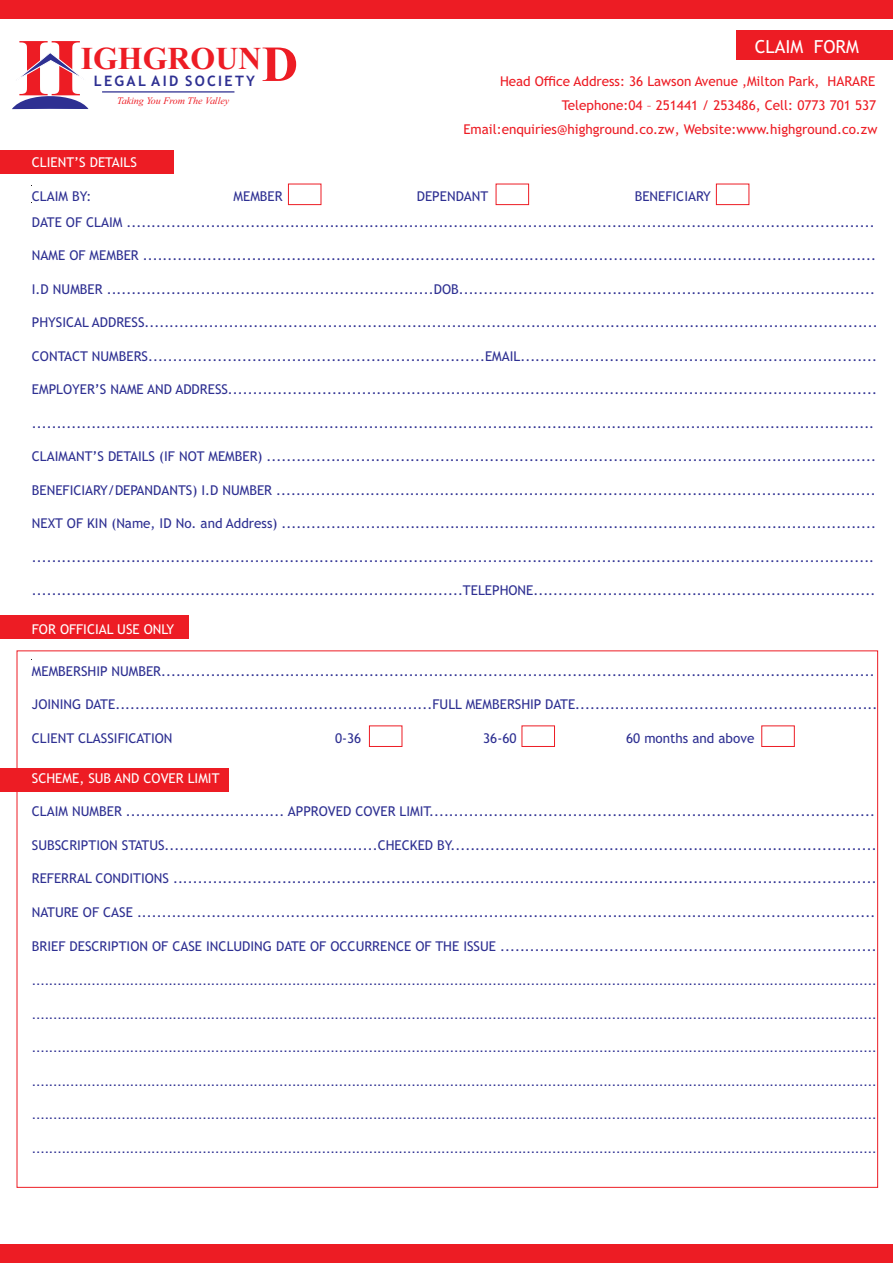
<style>
.page{position:relative;width:893px;height:1263px;background:#fff}
.page>*{position:absolute;margin:0;border:0;box-sizing:border-box;transform-origin:0 0}
.t1{font:700 50.4px "Times New Roman";color:#ed1c24}
.t2{font:700 31.95px "Times New Roman";color:#ed1c24}
.t3{font:18px "Trebuchet MS";color:#fff}
.t4{font:15px "Arial";color:#2e3092}
.t5{font:700 14.4px "Trebuchet MS";letter-spacing:.16em;color:#2e3092}
.t6{font:13.5px/26px "Trebuchet MS";color:#2e3092}
.t7{font:13.5px/24px "Trebuchet MS";color:#ed1c24;text-align:right}
.t8{font:13.5px "Trebuchet MS";color:#fff}
.t9{font:italic 9.9px "Times New Roman";color:#ed1c24}
</style>
<div class="page">
<div style="left:736px;top:30px;width:157px;height:29px;background:#ed1c24"></div>
<hr style="left:102px;top:91px;width:132px;height:2px;background:#2e3092">
<svg style="left:12px;top:41px;width:77px;height:68px"></svg>
<div style="left:0;top:0;width:893px;height:19px;background:#ed1c24"></div>
<div style="left:0;top:150px;width:174px;height:24px;background:#ed1c24"></div>
<div style="left:288px;top:184px;width:33px;height:21px;border:1px solid #ed1c24"></div>
<div style="left:369px;top:725px;width:33px;height:22px;border:1px solid #ed1c24"></div>
<div style="left:716px;top:184px;width:33px;height:21px;border:1px solid #ed1c24"></div>
<div style="left:0;top:615px;width:188px;height:24px;background:#ed1c24"></div>
<div style="left:0;top:1244px;width:893px;height:18px;background:#ed1c24"></div>
<div style="left:0;top:768px;width:228px;height:23px;background:#ed1c24"></div>
<div style="left:521px;top:725px;width:34px;height:22px;border:1px solid #ed1c24"></div>
<div style="left:761px;top:725px;width:34px;height:22px;border:1px solid #ed1c24"></div>
<div style="left:496px;top:184px;width:33px;height:21px;border:1px solid #ed1c24"></div>
<h2 class="t2" style="left:81px;top:47px;width:182px">IGHGROUN</h2>
<p class="t5" style="left:94px;top:76px;width:163px">LEGAL AID SOCIETY</p>
<h1 class="t1" style="left:262px;top:47px;width:38px">D</h1>
<p class="t9" style="left:117px;top:97px;width:114px">Taking You From The Valley</p>
<h3 class="t3" style="left:755px;top:39px;width:105px">CLAIM FORM</h3>
<p class="t7" style="left:463px;top:70px;width:415px">Head Office Address: 36 Lawson Avenue ,Milton Park, HARARE<br>Telephone: 04 – 251441 / 253486, Cell: 0773 701 537<br>Email: enquiries@highground.co.zw, Website: www.highground.co.zw</p>
<p class="t8" style="left:32px;top:157px;width:106px">CLIENT’S DETAILS</p>
<p class="t6" style="left:32px;top:184px;width:61px">CLAIM BY:</p>
<p class="t6" style="left:234px;top:184px;width:51px">MEMBER</p>
<p class="t6" style="left:417px;top:184px;width:73px">DEPENDANT</p>
<p class="t6" style="left:32px;top:184px;width:844px;text-indent:603px">BENEFICIARY<br>DATE OF CLAIM .......................................................................................................................................................</p>
<p class="t6" style="left:32px;top:244px;width:846px">NAME OF MEMBER ....................................................................................................................................................</p>
<p class="t6" style="left:32px;top:277px;width:844px">I.D NUMBER ..................................................................DOB....................................................................................</p>
<p class="t6" style="left:32px;top:311px;width:847px">PHYSICAL ADDRESS....................................................................................................................................................</p>
<p class="t6" style="left:32px;top:344px;width:847px">CONTACT NUMBERS....................................................................EMAIL........................................................................</p>
<p class="t6" style="left:32px;top:378px;width:847px">EMPLOYER’S NAME AND ADDRESS...................................................................................................................................</p>
<p class="t6" style="left:32px;top:411px;width:844px">..........................................................................................................................................................................</p>
<p class="t6" style="left:32px;top:445px;width:846px">CLAIMANT’S DETAILS (IF NOT MEMBER) ...........................................................................................................................</p>
<p class="t6" style="left:32px;top:478px;width:845px">BENEFICIARY/DEPANDANTS) I.D NUMBER .........................................................................................................................</p>
<p class="t6" style="left:32px;top:512px;width:846px">NEXT OF KIN (Name, ID No. and Address) ........................................................................................................................</p>
<p class="t6" style="left:32px;top:545px;width:844px">..........................................................................................................................................................................</p>
<p class="t6" style="left:32px;top:579px;width:845px">.......................................................................................TELEPHONE.....................................................................</p>
<p class="t8" style="left:32px;top:624px;width:144px">FOR OFFICIAL USE ONLY</p>
<p class="t6" style="left:32px;top:659px;width:844px">MEMBERSHIP NUMBER................................................................................................................................................</p>
<p class="t6" style="left:32px;top:693px;width:847px">JOINING DATE................................................................FULL MEMBERSHIP DATE.............................................................</p>
<p class="t6" style="left:32px;top:727px;width:142px">CLIENT CLASSIFICATION</p>
<p class="t6" style="left:335px;top:727px;width:28px">0-36</p>
<p class="t6" style="left:483px;top:727px;width:35px">36-60</p>
<p class="t6" style="left:626px;top:727px;width:130px">60 months and above</p>
<p class="t8" style="left:32px;top:773px;width:189px">SCHEME, SUB AND COVER LIMIT</p>
<p class="t6" style="left:32px;top:800px;width:845px">CLAIM NUMBER ................................ APPROVED COVER LIMIT..........................................................................................</p>
<p class="t6" style="left:32px;top:833px;width:846px">SUBSCRIPTION STATUS...........................................CHECKED BY......................................................................................</p>
<p class="t6" style="left:32px;top:867px;width:846px">REFERRAL CONDITIONS ..............................................................................................................................................</p>
<p class="t6" style="left:32px;top:900px;width:845px">NATURE OF CASE .....................................................................................................................................................</p>
<p class="t6" style="left:32px;top:934px;width:846px">BRIEF DESCRIPTION OF CASE INCLUDING DATE OF OCCURRENCE OF THE ISSUE ............................................................................</p>
<p class="t4" style="left:32px;top:974px;width:846px">......................................................................................................................................................................................................</p>
<p class="t4" style="left:32px;top:1007px;width:846px">......................................................................................................................................................................................................</p>
<p class="t4" style="left:32px;top:1041px;width:846px">......................................................................................................................................................................................................</p>
<p class="t4" style="left:32px;top:1074px;width:846px">......................................................................................................................................................................................................</p>
<p class="t4" style="left:32px;top:1108px;width:846px">......................................................................................................................................................................................................</p>
<p class="t4" style="left:32px;top:1142px;width:846px">......................................................................................................................................................................................................</p>
</div>
